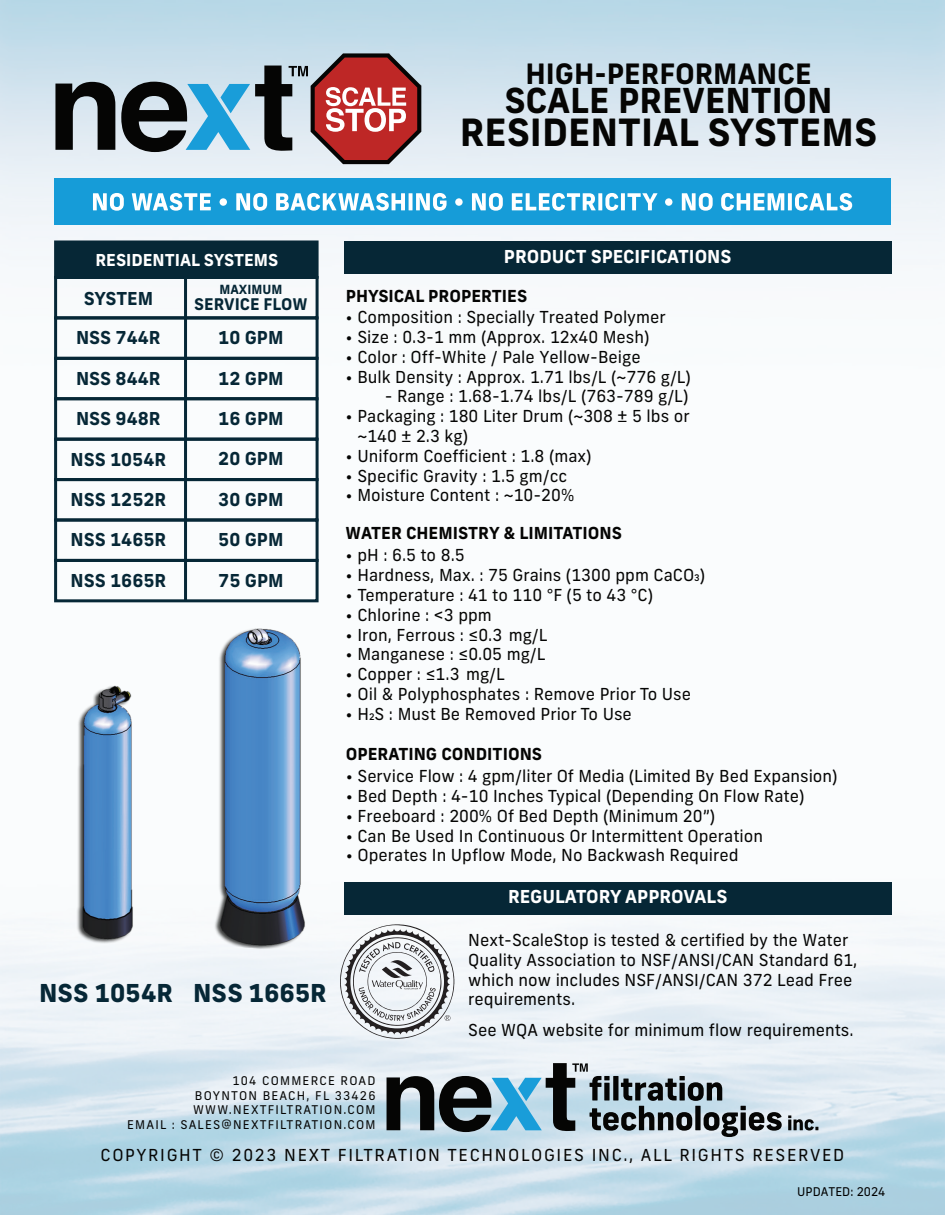
<style>
.page{position:relative;width:945px;height:1215px;background:#fff}
.page>*{position:absolute;margin:0;border:0;box-sizing:border-box;transform-origin:0 0}
.t1{font:700 37.5px "New Frank";color:#050504}
.t2{font:700 34.35px "New Frank";color:#050504}
.t3{font:700 28.05px "New Frank";color:#050504}
.t4{font:800 24.6px "New Frank";color:#062736}
.t5{font:700 17.85px "New Frank";color:#062736}
.t6{font:700 17.85px "New Frank";color:#fff}
.t7{font:16.5px/19.8px "New Frank";color:#050504}
.t8{font:700 16.5px "New Frank";color:#050504}
.t9{font:16.5px "New Frank";letter-spacing:.1em;color:#050504}
.t10{font:700 16.5px "New Frank";color:#fff}
.t11{font:700 16.05px "New Frank";color:#062736}
.t12{font:700 12.6px "New Frank";color:#062736}
.t13{font:12px/14.4px "New Frank";letter-spacing:.1em;color:#050504;text-align:right}
.t14{font:12px "New Frank";color:#000}
</style>
<div class="page">
<img style="left:0;top:0;width:945px;height:1215px">
<svg style="left:55px;top:82px;width:60px;height:68px"></svg>
<svg style="left:121px;top:53px;width:300px;height:111px"></svg>
<div style="left:54px;top:178px;width:837px;height:47px;background:#169cd8"></div>
<svg style="left:93px;top:193px;width:31px;height:18px"></svg>
<svg style="left:132px;top:193px;width:79px;height:18px"></svg>
<div style="left:220px;top:198px;width:7px;height:8px;background:#fff;border-radius:50%"></div>
<svg style="left:236px;top:193px;width:31px;height:18px"></svg>
<svg style="left:276px;top:193px;width:129px;height:18px"></svg>
<svg style="left:409px;top:193px;width:4px;height:17px"></svg>
<svg style="left:416px;top:193px;width:31px;height:18px"></svg>
<div style="left:455px;top:198px;width:8px;height:8px;background:#fff;border-radius:50%"></div>
<svg style="left:472px;top:193px;width:31px;height:18px"></svg>
<svg style="left:512px;top:193px;width:84px;height:18px"></svg>
<svg style="left:598px;top:193px;width:4px;height:17px"></svg>
<svg style="left:605px;top:193px;width:13px;height:18px"></svg>
<svg style="left:621px;top:193px;width:4px;height:17px"></svg>
<svg style="left:627px;top:193px;width:31px;height:17px"></svg>
<div style="left:665px;top:198px;width:7px;height:8px;background:#fff;border-radius:50%"></div>
<svg style="left:682px;top:193px;width:31px;height:18px"></svg>
<svg style="left:721px;top:193px;width:63px;height:18px"></svg>
<svg style="left:788px;top:193px;width:4px;height:17px"></svg>
<svg style="left:795px;top:193px;width:57px;height:18px"></svg>
<div style="left:54px;top:240px;width:265px;height:39px;background:#062736;border:3px solid #062736"></div>
<div style="left:54px;top:276px;width:265px;height:43px;border:3px solid #062736"></div>
<div style="left:54px;top:316px;width:265px;height:44px;border:3px solid #062736"></div>
<div style="left:54px;top:357px;width:265px;height:43px;border:3px solid #062736"></div>
<div style="left:54px;top:397px;width:265px;height:44px;border:3px solid #062736"></div>
<div style="left:54px;top:438px;width:265px;height:43px;border:3px solid #062736"></div>
<div style="left:54px;top:478px;width:265px;height:44px;border:3px solid #062736"></div>
<div style="left:54px;top:518px;width:265px;height:44px;border:3px solid #062736"></div>
<div style="left:54px;top:559px;width:265px;height:43px;border:3px solid #062736"></div>
<hr style="left:184px;top:276px;width:3px;height:325px;background:#062736">
<img style="left:62px;top:613px;width:271px;height:357px">
<svg style="left:340px;top:924px;width:114px;height:115px"></svg>
<svg style="left:387px;top:1063px;width:395px;height:74px"></svg>
<svg style="left:788px;top:1115px;width:30px;height:16px"></svg>
<div style="left:344px;top:241px;width:548px;height:32px;background:#062736"></div>
<div style="left:344px;top:883px;width:548px;height:32px;background:#062736"></div>
<h3 class="t3" style="left:525px;top:55px;width:288px">HIGH-PERFORMANCE</h3>
<h2 class="t2" style="left:504px;top:79px;width:330px">SCALE PREVENTION</h2>
<h1 class="t1" style="left:460px;top:109px;width:419px">RESIDENTIAL SYSTEMS</h1>
<p class="t10" style="left:95px;top:249px;width:184px">RESIDENTIAL SYSTEMS</p>
<p class="t5" style="left:84px;top:287px;width:71px">SYSTEM</p>
<p class="t5" style="left:76px;top:326px;width:86px">NSS 744R</p>
<p class="t5" style="left:76px;top:367px;width:86px">NSS 844R</p>
<p class="t5" style="left:76px;top:407px;width:86px">NSS 948R</p>
<p class="t5" style="left:71px;top:447px;width:97px">NSS 1054R</p>
<p class="t5" style="left:71px;top:488px;width:97px">NSS 1252R</p>
<p class="t5" style="left:71px;top:528px;width:97px">NSS 1465R</p>
<p class="t5" style="left:71px;top:569px;width:97px">NSS 1665R</p>
<p class="t12" style="left:220px;top:282px;width:64px">MAXIMUM</p>
<p class="t11" style="left:194px;top:294px;width:115px">SERVICE FLOW</p>
<p class="t5" style="left:218px;top:326px;width:67px">10 GPM</p>
<p class="t5" style="left:218px;top:367px;width:67px">12 GPM</p>
<p class="t5" style="left:218px;top:407px;width:67px">16 GPM</p>
<p class="t5" style="left:218px;top:447px;width:67px">20 GPM</p>
<p class="t5" style="left:218px;top:488px;width:67px">30 GPM</p>
<p class="t5" style="left:218px;top:528px;width:67px">50 GPM</p>
<p class="t5" style="left:218px;top:569px;width:67px">75 GPM</p>
<h3 class="t4" style="left:39px;top:977px;width:289px">NSS 1054R NSS 1665R</h3>
<p class="t6" style="left:504px;top:245px;width:229px">PRODUCT SPECIFICATIONS</p>
<p class="t8" style="left:346px;top:286px;width:183px">PHYSICAL PROPERTIES</p>
<p class="t7" style="left:346px;top:307px;width:322px">• Composition : Specially Treated Polymer</p>
<p class="t7" style="left:346px;top:327px;width:305px">• Size : 0.3-1 mm (Approx. 12x40 Mesh)</p>
<p class="t7" style="left:346px;top:347px;width:297px">• Color : Off-White / Pale Yellow-Beige</p>
<p class="t7" style="left:346px;top:367px;width:347px">• Bulk Density : Approx. 1.71 lbs/L (~776 g/L)</p>
<p class="t7" style="left:385px;top:386px;width:305px">- Range : 1.68-1.74 lbs/L (763-789 g/L)</p>
<p class="t7" style="left:357px;top:406px;width:334px;text-indent:-12px">• Packaging : 180 Liter Drum (~308 ± 5 lbs or ~140 ± 2.3 kg)</p>
<p class="t7" style="left:346px;top:446px;width:248px">• Uniform Coefficient : 1.8 (max)</p>
<p class="t7" style="left:346px;top:466px;width:223px">• Specific Gravity : 1.5 gm/cc</p>
<p class="t7" style="left:346px;top:485px;width:230px">• Moisture Content : ~10-20%</p>
<p class="t8" style="left:346px;top:522px;width:278px">WATER CHEMISTRY &amp; LIMITATIONS</p>
<p class="t7" style="left:346px;top:545px;width:121px">• pH : 6.5 to 8.5</p>
<p class="t7" style="left:346px;top:565px;width:361px">• Hardness, Max. : 75 Grains (1300 ppm CaCO3)</p>
<p class="t7" style="left:346px;top:585px;width:309px">• Temperature : 41 to 110 °F (5 to 43 °C)</p>
<p class="t7" style="left:346px;top:605px;width:148px">• Chlorine : &lt;3 ppm</p>
<p class="t7" style="left:346px;top:625px;width:203px">• Iron, Ferrous : ≤0.3 mg/L</p>
<p class="t7" style="left:346px;top:644px;width:201px">• Manganese : ≤0.05 mg/L</p>
<p class="t7" style="left:346px;top:664px;width:161px">• Copper : ≤1.3 mg/L</p>
<p class="t7" style="left:346px;top:684px;width:347px">• Oil &amp; Polyphosphates : Remove Prior To Use</p>
<p class="t7" style="left:346px;top:704px;width:288px">• H2S : Must Be Removed Prior To Use</p>
<p class="t8" style="left:346px;top:744px;width:198px">OPERATING CONDITIONS</p>
<p class="t7" style="left:346px;top:766px;width:493px">• Service Flow : 4 gpm/liter Of Media (Limited By Bed Expansion)</p>
<p class="t7" style="left:346px;top:786px;width:460px">• Bed Depth : 4-10 Inches Typical (Depending On Flow Rate)</p>
<p class="t7" style="left:346px;top:806px;width:371px">• Freeboard : 200% Of Bed Depth (Minimum 20”)</p>
<p class="t7" style="left:346px;top:826px;width:419px">• Can Be Used In Continuous Or Intermittent Operation</p>
<p class="t7" style="left:346px;top:845px;width:394px">• Operates In Upflow Mode, No Backwash Required</p>
<p class="t6" style="left:508px;top:885px;width:221px">REGULATORY APPROVALS</p>
<p class="t7" style="left:468px;top:930px;width:391px">Next-ScaleStop is tested &amp; certified by the Water Quality Association to NSF/ANSI/CAN Standard 61, which now includes NSF/ANSI/CAN 372 Lead Free requirements.</p>
<p class="t7" style="left:468px;top:1020px;width:387px">See WQA website for minimum flow requirements.</p>
<p class="t13" style="left:127px;top:1074px;width:250px">104 COMMERCE ROAD<br>BOYNTON BEACH, FL 33426<br>WWW.NEXTFILTRATION.COM<br>EMAIL : SALES@NEXTFILTRATION.COM</p>
<p class="t9" style="left:101px;top:1145px;width:745px">COPYRIGHT © 2023 NEXT FILTRATION TECHNOLOGIES INC., ALL RIGHTS RESERVED</p>
<p class="t14" style="left:797px;top:1184px;width:90px">UPDATED: 2024</p>
</div>
